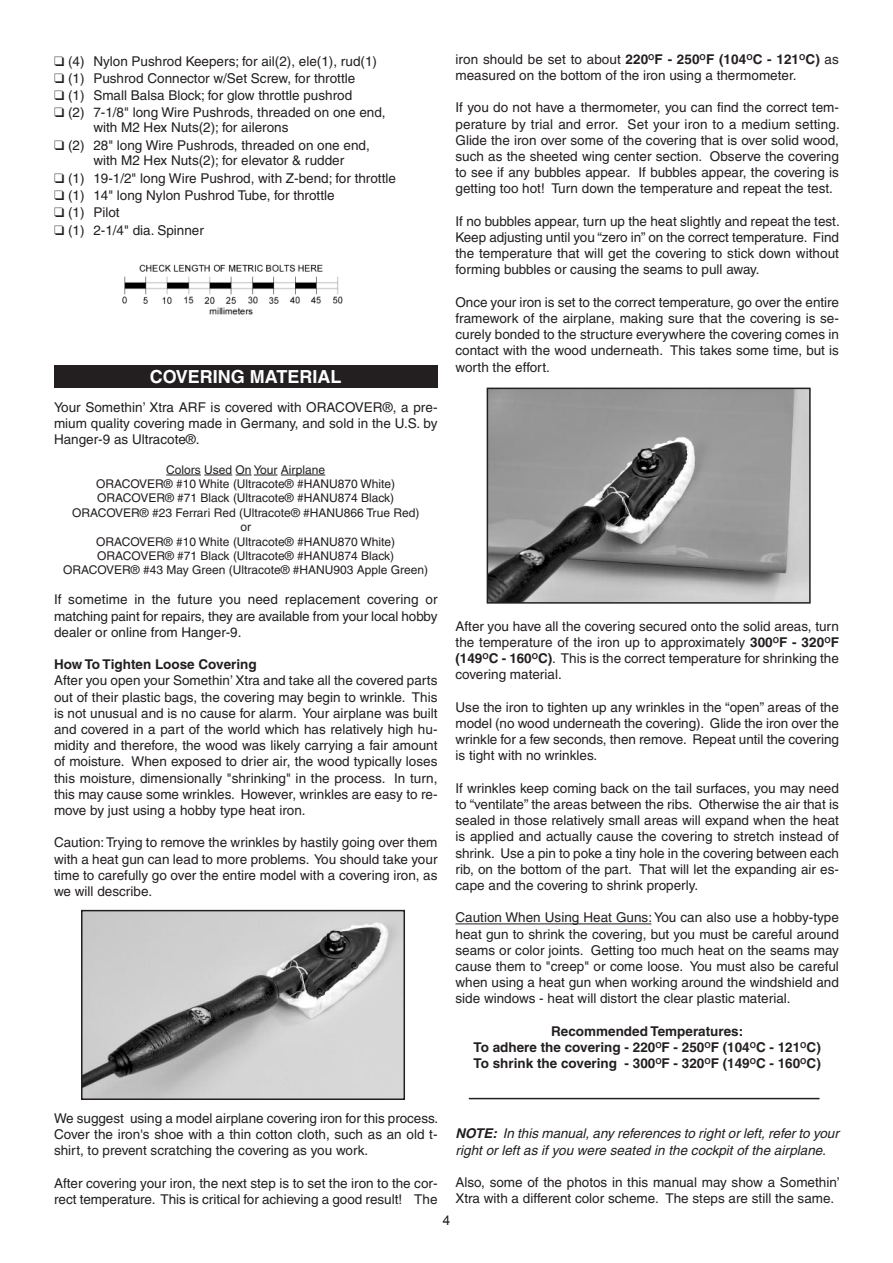
<style>
.page{position:relative;width:893px;height:1263px;background:#fff}
.page>*{position:absolute;margin:0;border:0;box-sizing:border-box;transform-origin:0 0}
.t1{font:700 18px "Helvetica";color:#fff}
.t2{font:13.5px/16.2px "Helvetica";color:#231f20;text-align:justify}
.t3{font:700 13.5px/16.2px "Helvetica";color:#231f20;text-align:center}
.t4{font:italic 13.5px/16.2px "Helvetica";color:#231f20}
.t5{font:13.5px "Arial";color:#231f20}
.t6{font:12px/14.4px "Helvetica";color:#231f20;text-align:center}
.s1{font-weight:700}
</style>
<div class="page">
<hr style="left:166px;top:475px;width:35px;height:1px;background:#231f20">
<svg style="left:204px;top:475px;width:74px;height:1px"></svg>
<hr style="left:281px;top:475px;width:44px;height:1px;background:#231f20">
<hr style="left:455px;top:923px;width:196px;height:1px;background:#231f20">
<img style="left:490px;top:391px;width:318px;height:210px">
<div style="left:487px;top:388px;width:324px;height:216px;border:2px solid #231f20"></div>
<hr style="left:469px;top:1098px;width:350px;height:1px;background:#231f20">
<div style="left:54px;top:365px;width:383px;height:23px;background:#231f20"></div>
<img style="left:84px;top:913px;width:318px;height:184px">
<div style="left:81px;top:910px;width:324px;height:190px;border:2px solid #231f20"></div>
<img style="left:122px;top:264px;width:221px;height:51px">
<p class="t2" style="left:54px;top:54px;width:325px">❑ (4) Nylon Pushrod Keepers; for ail(2), ele(1), rud(1)</p>
<p class="t2" style="left:54px;top:71px;width:303px">❑ (1) Pushrod Connector w/Set Screw, for throttle</p>
<p class="t2" style="left:54px;top:88px;width:300px">❑ (1) Small Balsa Block; for glow throttle pushrod</p>
<p class="t2" style="left:93px;top:106px;width:294px;line-height:15.1px;text-indent:-39px">❑ (2) 7-1/8" long Wire Pushrods, threaded on one end, with M2 Hex Nuts(2); for ailerons</p>
<p class="t2" style="left:93px;top:139px;width:278px;line-height:15.1px;text-indent:-39px">❑ (2) 28" long Wire Pushrods, threaded on one end, with M2 Hex Nuts(2); for elevator &amp; rudder</p>
<p class="t2" style="left:54px;top:172px;width:343px">❑ (1) 19-1/2" long Wire Pushrod, with Z-bend; for throttle</p>
<p class="t2" style="left:54px;top:189px;width:282px">❑ (1) 14" long Nylon Pushrod Tube, for throttle</p>
<p class="t2" style="left:54px;top:206px;width:67px">❑ (1) Pilot</p>
<p class="t2" style="left:54px;top:223px;width:151px">❑ (1) 2-1/4" dia. Spinner</p>
<h1 class="t1" style="left:150px;top:370px;width:193px">COVERING MATERIAL</h1>
<p class="t2" style="left:54px;top:400px;width:385px">Your Somethin’ Xtra ARF is covered with ORACOVER®, a pre&shy;mium quality covering made in Germany, and sold in the U.S. by Hanger-9 as Ultracote®.</p>
<p class="t6" style="left:63px;top:463px;width:367px">Colors Used On Your Airplane<br>ORACOVER® #10 White (Ultracote® #HANU870 White)<br>ORACOVER® #71 Black (Ultracote® #HANU874 Black)<br>ORACOVER® #23 Ferrari Red (Ultracote® #HANU866 True Red)<br>or<br>ORACOVER® #10 White (Ultracote® #HANU870 White)<br>ORACOVER® #71 Black (Ultracote® #HANU874 Black)<br>ORACOVER® #43 May Green (Ultracote® #HANU903 Apple Green)</p>
<p class="t2" style="left:54px;top:593px;width:385px">If sometime in the future you need replacement covering or matching paint for repairs, they are available from your local hobby dealer or online from Hanger-9.</p>
<p class="t3" style="left:54px;top:658px;width:204px">How To Tighten Loose Covering</p>
<p class="t2" style="left:54px;top:674px;width:385px">After you open your Somethin’ Xtra and take all the covered parts out of their plastic bags, the covering may begin to wrinkle. This is not unusual and is no cause for alarm. Your airplane was built and covered in a part of the world which has relatively high hu&shy;midity and therefore, the wood was likely carrying a fair amount of moisture. When exposed to drier air, the wood typically loses this moisture, dimensionally "shrinking" in the process. In turn, this may cause some wrinkles. However, wrinkles are easy to re&shy;move by just using a hobby type heat iron.</p>
<p class="t2" style="left:54px;top:836px;width:385px">Caution:Trying to remove the wrinkles by hastily going over them with a heat gun can lead to more problems. You should take your time to carefully go over the entire model with a covering iron, as we will describe.</p>
<p class="t2" style="left:54px;top:1111px;width:386px">We suggest using a model airplane covering iron for this process.<br>Cover the iron's shoe with a thin cotton cloth, such as an old t&shy;shirt, to prevent scratching the covering as you work.</p>
<p class="t2" style="left:54px;top:1176px;width:385px">After covering your iron, the next step is to set the iron to the cor&shy;rect temperature. This is critical for achieving a good result! The</p>
<p class="t2" style="left:455px;top:52px;width:385px">iron should be set to about <span class="s1">220</span><sup>O</sup><span class="s1">F - 250</span><sup>O</sup><span class="s1">F (104</span><sup>O</sup><span class="s1">C - 121</span><sup>O</sup><span class="s1">C)</span> as measured on the bottom of the iron using a thermometer.</p>
<p class="t2" style="left:455px;top:101px;width:386px">If you do not have a thermometer, you can find the correct tem&shy;perature by trial and error. Set your iron to a medium setting.<br>Glide the iron over some of the covering that is over solid wood, such as the sheeted wing center section. Observe the covering to see if any bubbles appear. If bubbles appear, the covering is getting too hot! Turn down the temperature and repeat the test.</p>
<p class="t2" style="left:455px;top:214px;width:386px">If no bubbles appear, turn up the heat slightly and repeat the test.<br>Keep adjusting until you “zero in” on the correct temperature. Find the temperature that will get the covering to stick down without forming bubbles or causing the seams to pull away.</p>
<p class="t2" style="left:455px;top:295px;width:385px">Once your iron is set to the correct temperature, go over the entire framework of the airplane, making sure that the covering is se&shy;curely bonded to the structure everywhere the covering comes in contact with the wood underneath. This takes some time, but is worth the effort.</p>
<p class="t2" style="left:455px;top:619px;width:385px">After you have all the covering secured onto the solid areas, turn the temperature of the iron up to approximately <span class="s1">300</span><sup>O</sup><span class="s1">F - 320</span><sup>O</sup><span class="s1">F (149</span><sup>O</sup><span class="s1">C - 160</span><sup>O</sup><span class="s1">C)</span>. This is the correct temperature for shrinking the covering material.</p>
<p class="t2" style="left:455px;top:700px;width:385px">Use the iron to tighten up any wrinkles in the “open” areas of the model (no wood underneath the covering). Glide the iron over the wrinkle for a few seconds, then remove. Repeat until the covering is tight with no wrinkles.</p>
<p class="t2" style="left:455px;top:781px;width:385px">If wrinkles keep coming back on the tail surfaces, you may need to “ventilate” the areas between the ribs. Otherwise the air that is sealed in those relatively small areas will expand when the heat is applied and actually cause the covering to stretch instead of shrink. Use a pin to poke a tiny hole in the covering between each rib, on the bottom of the part. That will let the expanding air es&shy;cape and the covering to shrink properly.</p>
<p class="t2" style="left:455px;top:911px;width:385px">Caution When Using Heat Guns: You can also use a hobby-type heat gun to shrink the covering, but you must be careful around seams or color joints. Getting too much heat on the seams may cause them to "creep" or come loose. You must also be careful when using a heat gun when working around the windshield and side windows - heat will distort the clear plastic material.</p>
<p class="t3" style="left:474px;top:1024px;width:349px">Recommended Temperatures:<br>To adhere the covering - 220<sup>O</sup>F - 250<sup>O</sup>F (104<sup>O</sup>C - 121<sup>O</sup>C)<br>To shrink the covering - 300<sup>O</sup>F - 320<sup>O</sup>F (149<sup>O</sup>C - 160<sup>O</sup>C)</p>
<p class="t4" style="left:455px;top:1127px;width:385px"><span class="s1">NOTE:</span> In this manual, any references to right or left, refer to your right or left as if you were seated in the cockpit of the airplane.</p>
<p class="t2" style="left:455px;top:1175px;width:386px">Also, some of the photos in this manual may show a Somethin’<br>Xtra with a different color scheme. The steps are still the same.</p>
<p class="t5" style="left:443px;top:1212px;width:9px">4</p>
</div>
